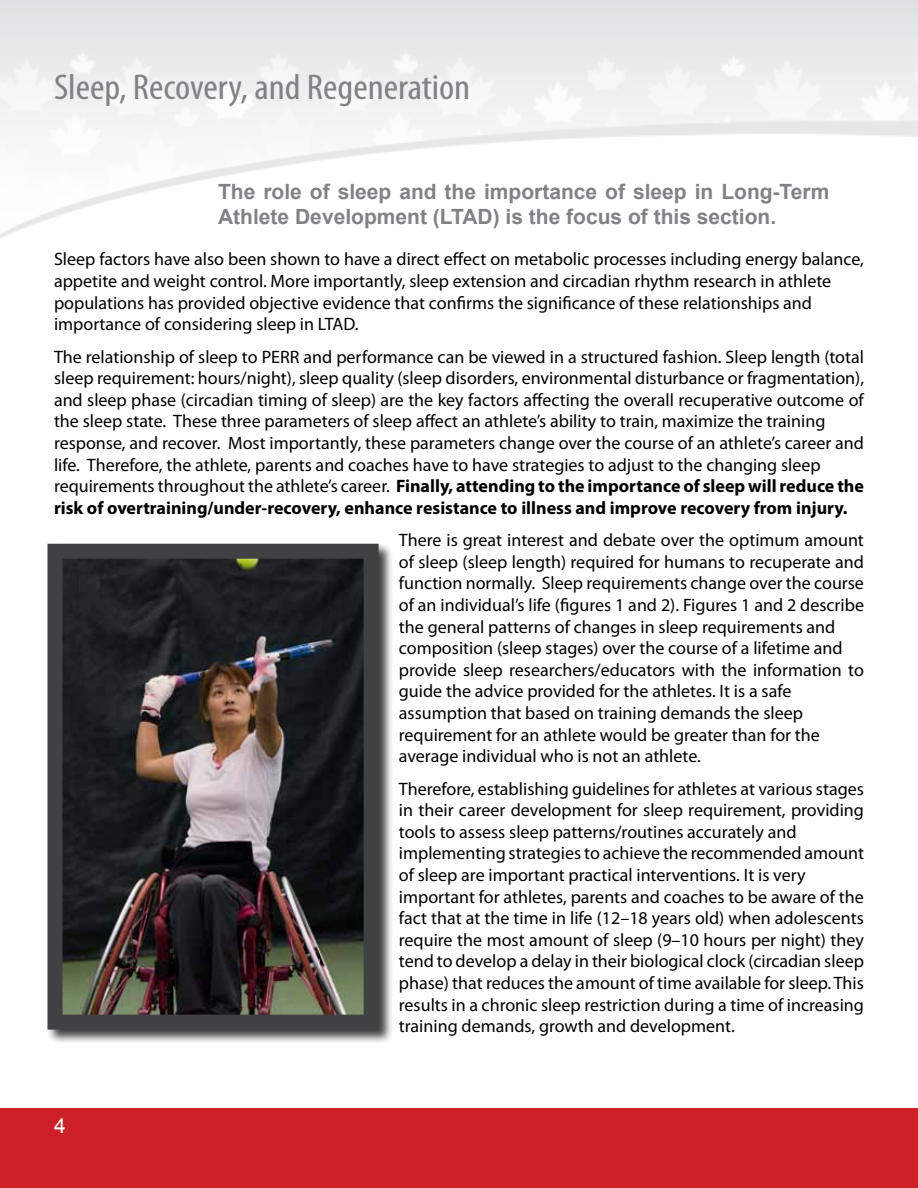
<style>
.page{position:relative;width:918px;height:1188px;background:#fff}
.page>*{position:absolute;margin:0;border:0;box-sizing:border-box;transform-origin:0 0}
.t1{font:condensed 36px "Myriad Pro";color:#808285;scale:1.1 1}
.t2{font:700 21px/25.2px "Arial";color:#808285}
.t3{font:21px "Arial";color:#fff}
.t4{font:18px/21.6px "Myriad Pro";color:#000}
.s1{font-weight:700}
</style>
<div class="page">
<div style="left:2px;top:1108px;width:916px;height:79px;background:#cc2027"></div>
<div style="left:46px;top:542px;width:348px;height:502px;background:#000;opacity:.75"></div>
<img style="left:64px;top:560px;width:299px;height:454px">
<div style="left:48px;top:544px;width:331px;height:486px;border:15px solid #414042"></div>
<h1 class="t1" style="left:54px;top:65px;width:380px">Sleep, Recovery, and Regeneration</h1>
<p class="t2" style="left:218px;top:179px;width:613px">The role of sleep and the importance of sleep in Long-Term<br>Athlete Development (LTAD) is the focus of this section.</p>
<p class="t4" style="left:54px;top:248px;width:811px">Sleep factors have also been shown to have a direct effect on metabolic processes including energy balance, appetite and weight control. More importantly, sleep extension and circadian rhythm research in athlete populations has provided objective evidence that confirms the significance of these relationships and importance of considering sleep in LTAD.</p>
<p class="t4" style="left:54px;top:345px;width:812px">The relationship of sleep to PERR and performance can be viewed in a structured fashion. Sleep length (total sleep requirement: hours/night), sleep quality (sleep disorders, environmental disturbance or fragmentation), and sleep phase (circadian timing of sleep) are the key factors affecting the overall recuperative outcome of the sleep state. These three parameters of sleep affect an athlete’s ability to train, maximize the training response, and recover. Most importantly, these parameters change over the course of an athlete’s career and life. Therefore, the athlete, parents and coaches have to have strategies to adjust to the changing sleep requirements throughout the athlete’s career. <span class="s1">Finally, attending to the importance of sleep will reduce the risk of overtraining/under-recovery, enhance resistance to illness and improve recovery from injury.</span></p>
<p class="t4" style="left:399px;top:529px;width:467px">There is great interest and debate over the optimum amount of sleep (sleep length) required for humans to recuperate and function normally. Sleep requirements change over the course of an individual’s life (figures 1 and 2). Figures 1 and 2 describe the general patterns of changes in sleep requirements and composition (sleep stages) over the course of a lifetime and provide sleep researchers/educators with the information to guide the advice provided for the athletes. It is a safe assumption that based on training demands the sleep requirement for an athlete would be greater than for the average individual who is not an athlete.</p>
<p class="t4" style="left:399px;top:777px;width:467px">Therefore, establishing guidelines for athletes at various stages in their career development for sleep requirement, providing tools to assess sleep patterns/routines accurately and implementing strategies to achieve the recommended amount of sleep are important practical interventions. It is very important for athletes, parents and coaches to be aware of the fact that at the time in life (12–18 years old) when adolescents require the most amount of sleep (9–10 hours per night) they tend to develop a delay in their biological clock (circadian sleep phase) that reduces the amount of time available for sleep. This results in a chronic sleep restriction during a time of increasing training demands, growth and development.</p>
<p class="t3" style="left:54px;top:1112px;width:13px">4</p>
</div>
